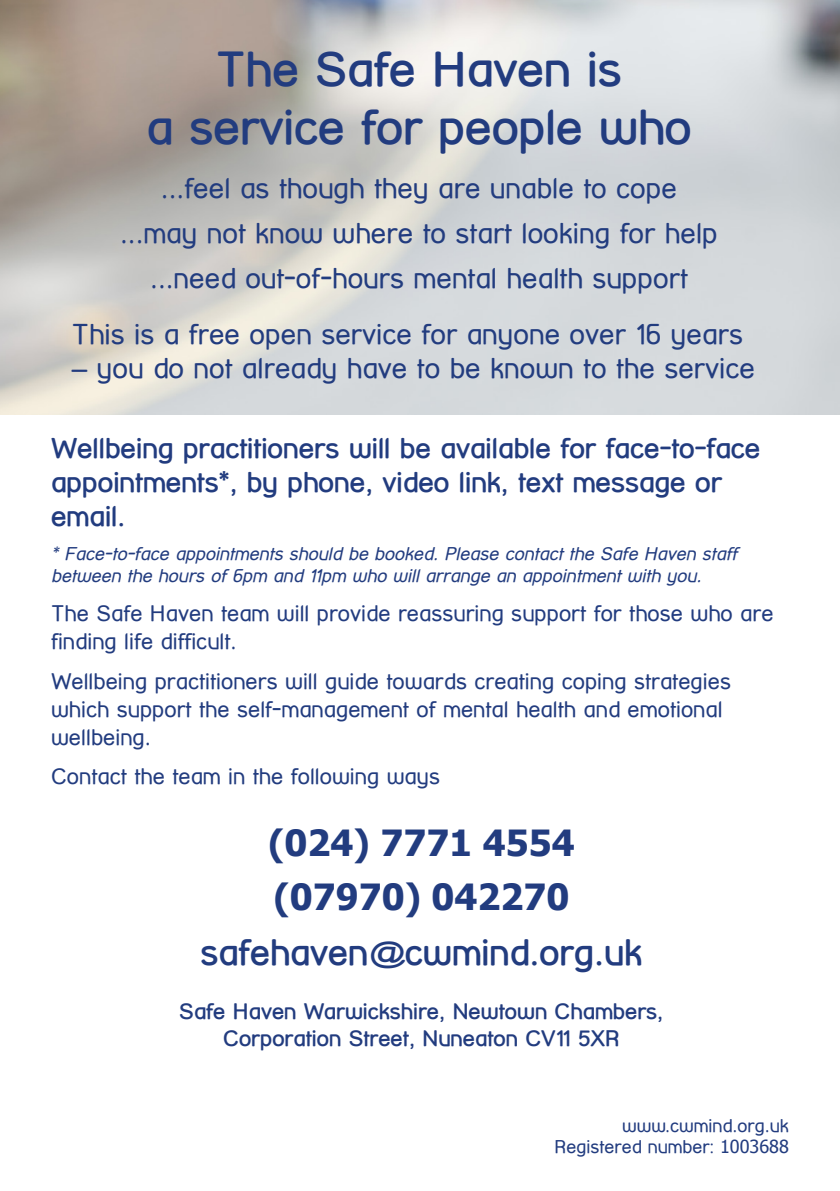
<style>
.page{position:relative;width:840px;height:1191px;background:#fff}
.page>*{position:absolute;margin:0;border:0;box-sizing:border-box;transform-origin:0 0}
.t1{font:700 48px "Street Corner";color:#223c7f}
.t2{font:700 36px "Tahoma";color:#223c7f}
.t3{font:700 36px "Street Corner";color:#223c7f}
.t4{font:28px "Street Corner";color:#223c7f}
.t5{font:700 28px/34px "Street Corner";color:#223c7f}
.t6{font:22px/28px "Street Corner";color:#223c7f}
.t7{font:700 22px "Street Corner";color:#223c7f}
.t8{font:italic 18px/22px "Street Corner";color:#223c7f}
.t9{font:18px "Street Corner";color:#223c7f}
.s1{font-family:"Tahoma"}
</style>
<div class="page">
<img style="left:0;top:0;width:839px;height:414px">
<p class="t1" style="left:216px;top:42px;width:406px">The Safe Haven is</p>
<p class="t1" style="left:146px;top:99px;width:546px">a service for people who</p>
<p class="t4" style="left:161px;top:172px;width:517px">...feel as though they are unable to cope</p>
<p class="t4" style="left:120px;top:217px;width:599px">...may not know where to start looking for help</p>
<p class="t4" style="left:150px;top:262px;width:538px">...need out-of-hours mental health support</p>
<p class="t4" style="left:72px;top:319px;width:672px">This is a free open service for anyone over 16 years</p>
<p class="t4" style="left:72px;top:353px;width:684px">– you do not already have to be known to the service</p>
<p class="t5" style="left:51px;top:431px;width:710px">Wellbeing practitioners will be available for face-to-face appointments*, by phone, video link, text message or email.</p>
<p class="t8" style="left:51px;top:542px;width:687px">* Face-to-face appointments should be booked. Please contact the Safe Haven staff between the hours of 6pm and 11pm who will arrange an appointment with you.</p>
<p class="t6" style="left:51px;top:599px;width:723px">The Safe Haven team will provide reassuring support for those who are finding life difficult.</p>
<p class="t6" style="left:51px;top:667px;width:681px">Wellbeing practitioners will guide towards creating coping strategies which support the self-management of mental health and emotional wellbeing.</p>
<p class="t6" style="left:51px;top:762px;width:390px">Contact the team in the following ways</p>
<p class="t2" style="left:268px;top:817px;width:308px">(024) 7771 4554</p>
<p class="t2" style="left:273px;top:871px;width:297px">(07970) 042270</p>
<p class="t3" style="left:200px;top:931px;width:443px">safehaven@cwmind.org.uk</p>
<p class="t7" style="left:179px;top:999px;width:485px">Safe Haven Warwickshire, Newtown Chambers,</p>
<p class="t7" style="left:223px;top:1025px;width:398px">Corporation Street, Nuneaton CV11 5XR</p>
<p class="t9" style="left:621px;top:1115px;width:168px">www.cwmind.org.uk</p>
<p class="t9" style="left:554px;top:1136px;width:236px">Registered number: <span class="s1">1003688</span></p>
</div>
